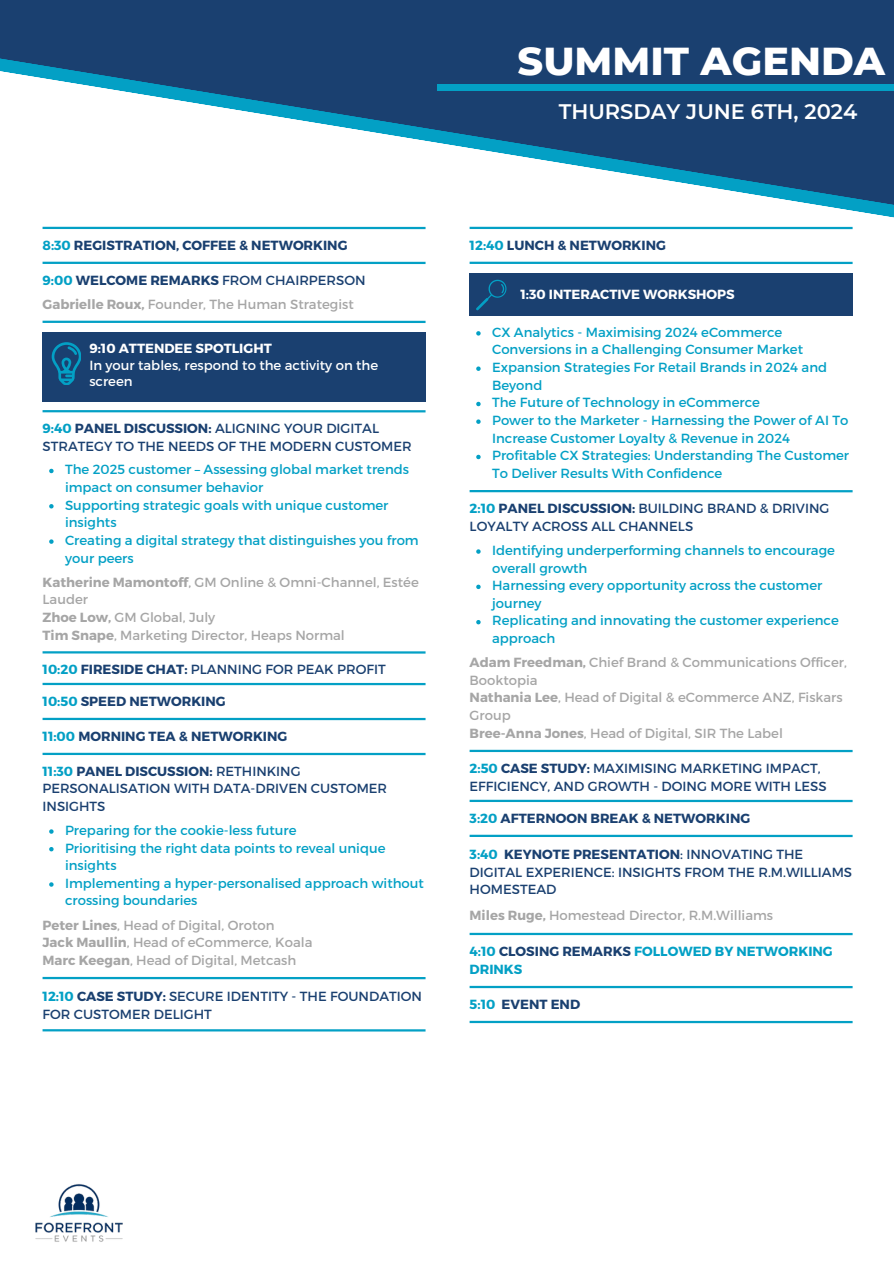
<style>
.page{position:relative;width:894px;height:1264px;background:#fff}
.page>*{position:absolute;margin:0;border:0;box-sizing:border-box;transform-origin:0 0}
.t1{font:800 39.75px "Montserrat";color:#fff}
.t2{font:600 21px "Montserrat";color:#fff}
.t3{font:13.2px/17.7px "Montserrat";color:#03a0c5}
.t4{font:13.2px/17.7px "Montserrat";color:#1a4070}
.t5{font:13.2px/17.7px "Montserrat";color:#a6a6a6}
.t6{font:700 13.2px "Montserrat";color:#1a4070}
.t7{font:700 13.2px "Montserrat";color:#fff}
.t8{font:13.2px/16.5px "Montserrat";color:#fff}
.t9{font:700 13.2px/17.7px "Montserrat";color:#03a0c5}
.s1{color:#03a0c5}
.s2{font-weight:700;color:#03a0c5}
.s3{font-weight:700}
.s4{color:#1a4070}
</style>
<div class="page">
<img style="left:35px;top:1184px;width:88px;height:58px">
<svg style="left:42px;top:226px;width:811px;height:4px"></svg>
<svg style="left:0;top:0;width:893px;height:218px;fill:#1a4070"></svg>
<div style="left:437px;top:84px;width:456px;height:6px;background:#03a0c5"></div>
<div style="left:43px;top:331px;width:382px;height:70px;background:#1a4070"></div>
<svg style="left:52px;top:342px;width:29px;height:43px"></svg>
<hr style="left:43px;top:227px;width:382px;height:2px;background:#03a0c5">
<hr style="left:43px;top:262px;width:382px;height:2px;background:#03a0c5">
<hr style="left:43px;top:321px;width:382px;height:2px;background:#03a0c5">
<svg style="left:49px;top:469px;width:5px;height:4px"></svg>
<svg style="left:49px;top:504px;width:5px;height:4px"></svg>
<svg style="left:49px;top:539px;width:5px;height:5px"></svg>
<hr style="left:43px;top:410px;width:382px;height:2px;background:#03a0c5">
<hr style="left:43px;top:651px;width:382px;height:2px;background:#03a0c5">
<hr style="left:43px;top:683px;width:382px;height:2px;background:#03a0c5">
<hr style="left:43px;top:752px;width:382px;height:3px;background:#03a0c5">
<svg style="left:49px;top:829px;width:5px;height:4px"></svg>
<svg style="left:49px;top:847px;width:5px;height:4px"></svg>
<svg style="left:49px;top:882px;width:5px;height:4px"></svg>
<hr style="left:43px;top:976px;width:382px;height:3px;background:#03a0c5">
<hr style="left:43px;top:1029px;width:382px;height:2px;background:#03a0c5">
<hr style="left:43px;top:717px;width:382px;height:3px;background:#03a0c5">
<div style="left:469px;top:273px;width:383px;height:43px;background:#1a4070"></div>
<svg style="left:476px;top:280px;width:30px;height:30px"></svg>
<hr style="left:469px;top:227px;width:383px;height:2px;background:#03a0c5">
<svg style="left:476px;top:331px;width:4px;height:4px"></svg>
<svg style="left:476px;top:366px;width:4px;height:5px"></svg>
<svg style="left:476px;top:402px;width:4px;height:4px"></svg>
<svg style="left:476px;top:419px;width:4px;height:5px"></svg>
<svg style="left:476px;top:455px;width:4px;height:4px"></svg>
<hr style="left:469px;top:490px;width:383px;height:2px;background:#03a0c5">
<svg style="left:476px;top:549px;width:4px;height:4px"></svg>
<svg style="left:476px;top:584px;width:4px;height:5px"></svg>
<svg style="left:476px;top:620px;width:4px;height:4px"></svg>
<hr style="left:469px;top:262px;width:383px;height:2px;background:#03a0c5">
<hr style="left:469px;top:749px;width:383px;height:3px;background:#03a0c5">
<hr style="left:469px;top:799px;width:383px;height:3px;background:#03a0c5">
<hr style="left:469px;top:834px;width:383px;height:3px;background:#03a0c5">
<hr style="left:469px;top:932px;width:383px;height:3px;background:#03a0c5">
<hr style="left:469px;top:985px;width:383px;height:3px;background:#03a0c5">
<hr style="left:469px;top:1020px;width:383px;height:3px;background:#03a0c5">
<p class="t1" style="left:517px;top:36px;width:369px">SUMMIT AGENDA</p>
<h3 class="t2" style="left:558px;top:99px;width:300px">THURSDAY JUNE 6TH, 2024</h3>
<p class="t6" style="left:43px;top:237px;width:306px"><span class="s1">8:30</span> REGISTRATION, COFFEE &amp; NETWORKING</p>
<h2 class="t4" style="left:43px;top:270px;width:324px"><span class="s2">9:00</span> <span class="s3">WELCOME REMARKS</span> FROM CHAIRPERSON</h2>
<p class="t5" style="left:43px;top:294px;width:312px"><span class="s3">Gabrielle Roux,</span> Founder, The Human Strategist</p>
<p class="t7" style="left:89px;top:340px;width:184px">9:10 ATTENDEE SPOTLIGHT</p>
<p class="t8" style="left:89px;top:356px;width:290px">In your tables, respond to the activity on the screen</p>
<h3 class="t4" style="left:43px;top:419px;width:370px"><span class="s2">9:40</span> <span class="s3">PANEL DISCUSSION:</span> ALIGNING YOUR DIGITAL<br>STRATEGY TO THE NEEDS OF THE MODERN CUSTOMER</h3>
<h4 class="t3" style="left:65px;top:460px;width:345px">The 2025 customer – Assessing global market trends impact on consumer behavior</h4>
<p class="t3" style="left:65px;top:495px;width:325px">Supporting strategic goals with unique customer insights</p>
<p class="t3" style="left:65px;top:530px;width:355px">Creating a digital strategy that distinguishes you from your peers</p>
<h4 class="t5" style="left:43px;top:572px;width:377px"><span class="s3">Katherine Mamontoff</span>, GM Online &amp; Omni-Channel, Estée<br>Lauder</h4>
<p class="t5" style="left:43px;top:607px;width:174px"><span class="s3">Zhoe Low,</span> GM Global, July</p>
<p class="t5" style="left:43px;top:625px;width:304px"><span class="s3">Tim Snape</span>, Marketing Director, Heaps Normal</p>
<p class="t4" style="left:43px;top:660px;width:344px"><span class="s2">10:20</span> <span class="s3">FIRESIDE CHAT:</span> PLANNING FOR PEAK PROFIT</p>
<p class="t6" style="left:43px;top:693px;width:185px"><span class="s1">10:50</span> SPEED NETWORKING</p>
<p class="t6" style="left:43px;top:727px;width:246px"><span class="s1">11:00</span> MORNING TEA &amp; NETWORKING</p>
<p class="t4" style="left:43px;top:761px;width:346px"><span class="s2">11:30</span> <span class="s3">PANEL DISCUSSION:</span> RETHINKING<br>PERSONALISATION WITH DATA-DRIVEN CUSTOMER<br>INSIGHTS</p>
<p class="t3" style="left:65px;top:820px;width:233px">Preparing for the cookie-less future</p>
<h4 class="t3" style="left:65px;top:838px;width:322px">Prioritising the right data points to reveal unique insights</h4>
<h3 class="t3" style="left:65px;top:873px;width:360px">Implementing a hyper-personalised approach without crossing boundaries</h3>
<h3 class="t5" style="left:43px;top:915px;width:233px"><span class="s3">Peter Lines</span>, Head of Digital, Oroton</h3>
<h4 class="t5" style="left:43px;top:932px;width:271px"><span class="s3">Jack Maullin</span>, Head of eCommerce, Koala</h4>
<p class="t5" style="left:43px;top:950px;width:255px"><span class="s3">Marc Keegan</span>, Head of Digital, Metcash</p>
<p class="t4" style="left:43px;top:987px;width:381px"><span class="s2">12:10</span> <span class="s3">CASE STUDY:</span> SECURE IDENTITY - THE FOUNDATION<br>FOR CUSTOMER DELIGHT</p>
<p class="t6" style="left:469px;top:236px;width:198px"><span class="s1">12:40</span> LUNCH &amp; NETWORKING</p>
<p class="t7" style="left:520px;top:286px;width:216px">1:30 INTERACTIVE WORKSHOPS</p>
<p class="t3" style="left:492px;top:322px;width:312px">CX Analytics - Maximising 2024 eCommerce<br>Conversions in a Challenging Consumer Market</p>
<h4 class="t3" style="left:492px;top:358px;width:336px">Expansion Strategies For Retail Brands in 2024 and<br>Beyond</h4>
<h3 class="t3" style="left:492px;top:393px;width:269px">The Future of Technology in eCommerce</h3>
<p class="t3" style="left:492px;top:411px;width:357px">Power to the Marketer - Harnessing the Power of AI To<br>Increase Customer Loyalty &amp; Revenue in 2024</p>
<h3 class="t3" style="left:492px;top:446px;width:358px">Profitable CX Strategies: Understanding The Customer<br>To Deliver Results With Confidence</h3>
<p class="t4" style="left:469px;top:499px;width:361px"><span class="s2">2:10</span> <span class="s3">PANEL DISCUSSION:</span> BUILDING BRAND &amp; DRIVING<br>LOYALTY ACROSS ALL CHANNELS</p>
<p class="t3" style="left:492px;top:540px;width:344px">Identifying underperforming channels to encourage overall growth</p>
<p class="t3" style="left:492px;top:576px;width:332px">Harnessing every opportunity across the customer journey</p>
<p class="t3" style="left:492px;top:611px;width:348px">Replicating and innovating the customer experience approach</p>
<h4 class="t5" style="left:469px;top:653px;width:379px"><span class="s3">Adam Freedman,</span> Chief Brand &amp; Communications Officer,<br>Booktopia</h4>
<p class="t5" style="left:469px;top:688px;width:374px"><span class="s3">Nathania Lee</span>, Head of Digital &amp; eCommerce ANZ, Fiskars<br>Group</p>
<p class="t5" style="left:469px;top:723px;width:315px"><span class="s3">Bree-Anna Jones</span>, Head of Digital, SIR The Label</p>
<p class="t4" style="left:469px;top:758px;width:358px"><span class="s2">2:50</span> <span class="s3">CASE STUDY:</span> MAXIMISING MARKETING IMPACT,<br>EFFICIENCY, AND GROWTH - DOING MORE WITH LESS</p>
<p class="t6" style="left:469px;top:809px;width:282px"><span class="s1">3:20</span> AFTERNOON BREAK &amp; NETWORKING</p>
<p class="t4" style="left:469px;top:845px;width:384px"><span class="s2">3:40</span> <span class="s3">KEYNOTE PRESENTATION</span>: INNOVATING THE<br>DIGITAL EXPERIENCE: INSIGHTS FROM THE R.M.WILLIAMS<br>HOMESTEAD</p>
<h4 class="t5" style="left:469px;top:905px;width:305px"><span class="s3">Miles Ruge,</span> Homestead Director, R.M.Williams</h4>
<p class="t9" style="left:469px;top:941px;width:364px">4:10 <span class="s4">CLOSING REMARKS</span> FOLLOWED BY NETWORKING<br>DRINKS</p>
<h4 class="t6" style="left:469px;top:995px;width:112px"><span class="s1">5:10</span> EVENT END</h4>
</div>
